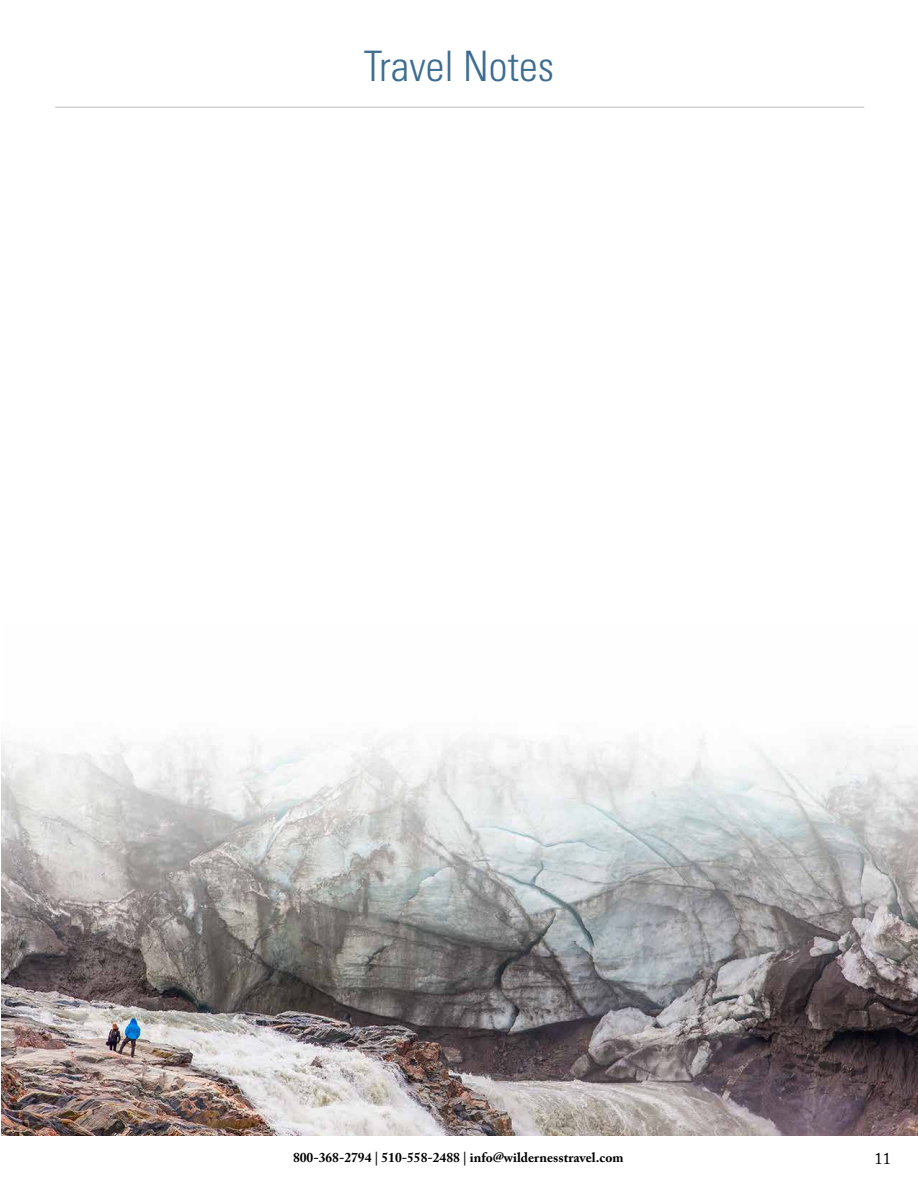
<style>
.page{position:relative;width:918px;height:1188px;background:#fff}
.page>*{position:absolute;margin:0;border:0;box-sizing:border-box;transform-origin:0 0}
.t1{font:300 condensed 42px "Univers LT Std";color:#3d6d91}
.t2{font:16.5px "Adobe Caslon Pro";color:#000}
.t3{font:700 13.5px "Adobe Caslon Pro";color:#000}
</style>
<div class="page">
<hr style="left:56px;top:107px;width:808px;height:1px;background:#bcbec0">
<img style="left:1px;top:734px;width:917px;height:401px">
<h1 class="t1" style="left:364px;top:41px;width:192px">Travel Notes</h1>
<p class="t3" style="left:293px;top:1150px;width:332px">800-368-2794 | 510-558-2488 | info@wildernesstravel.com</p>
<p class="t2" style="left:874px;top:1149px;width:18px">11</p>
</div>
